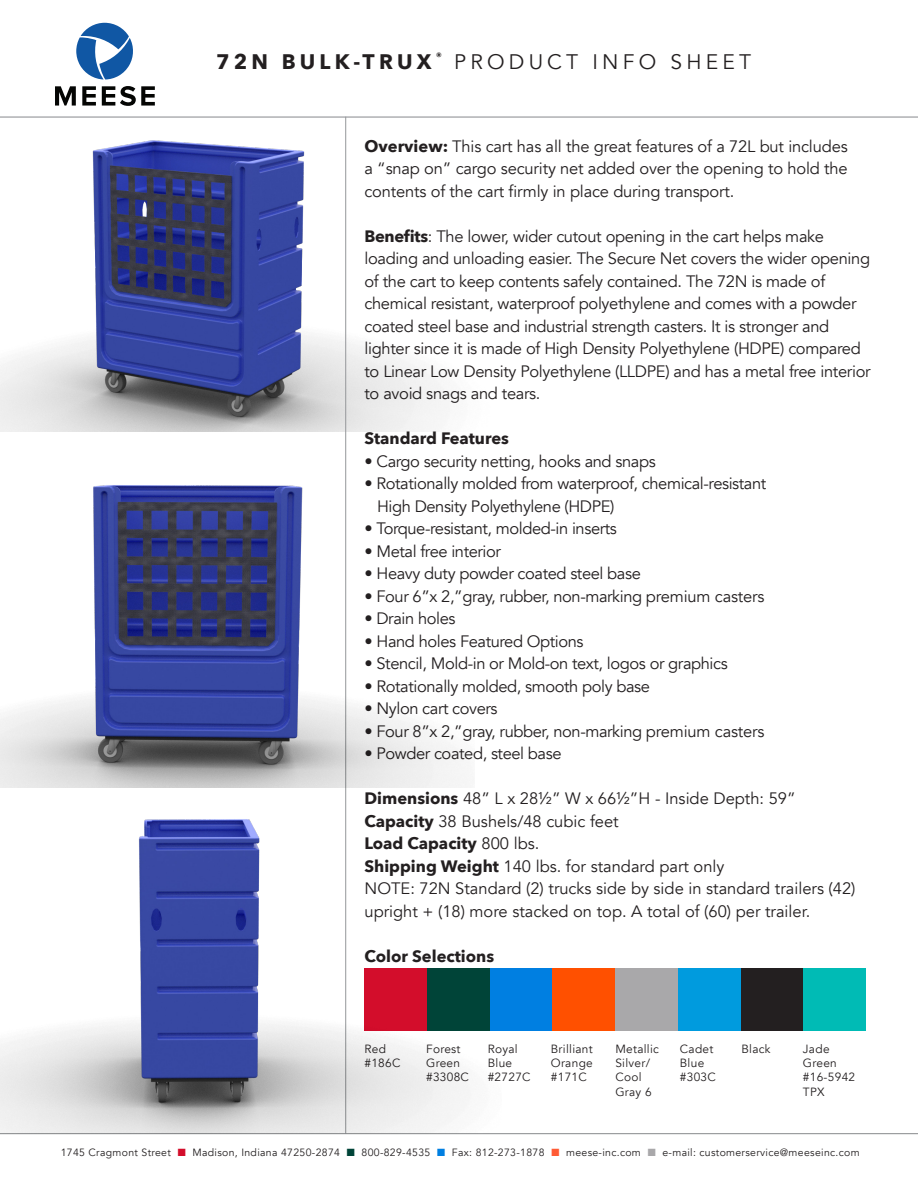
<style>
.page{position:relative;width:918px;height:1188px;background:#fff}
.page>*{position:absolute;margin:0;border:0;box-sizing:border-box;transform-origin:0 0}
.t1{font:21px "Avenir";letter-spacing:.2em;color:#231f20}
.t2{font:16.5px "Avenir";letter-spacing:-.02em;color:#231f20}
.t3{font:16.5px "Avenir";color:#231f20}
.t4{font:700 16.5px "Avenir Next";color:#231f20}
.t5{font:11.85px/14.2px "Avenir";letter-spacing:.025em;color:#231f20}
.t6{font:10.5px "Avenir";letter-spacing:.03em;color:#231f20}
.s1{font-family:"Avenir Next";font-weight:700}
.s2{font-family:"Avenir";font-weight:400}
.s3{color:#d30d2b}
.s4{color:#004438}
.s5{color:#007fe1}
.s6{color:#ff5b35}
.s7{color:#a9a8aa}
</style>
<div class="page">
<img style="left:0;top:119px;width:447px;height:313px">
<hr style="left:0;top:117px;width:918px;height:1px;background:#87898c">
<hr style="left:345px;top:117px;width:1px;height:1017px;background:#95979a">
<div style="left:490px;top:968px;width:63px;height:63px;background:#007fe1"></div>
<div style="left:553px;top:968px;width:62px;height:63px;background:#ff5000"></div>
<div style="left:615px;top:968px;width:63px;height:63px;background:#a9a8aa"></div>
<div style="left:678px;top:968px;width:63px;height:63px;background:#009bde"></div>
<div style="left:741px;top:968px;width:63px;height:63px;background:#231f20"></div>
<div style="left:804px;top:968px;width:62px;height:63px;background:#00bbb5"></div>
<hr style="left:0;top:1133px;width:918px;height:1px;background:#87898c">
<img style="left:0;top:463px;width:466px;height:324px">
<img style="left:0;top:793px;width:490px;height:340px">
<svg style="left:55px;top:86px;width:21px;height:20px"></svg>
<svg style="left:82px;top:86px;width:14px;height:20px"></svg>
<svg style="left:102px;top:86px;width:53px;height:20px"></svg>
<svg style="left:76px;top:23px;width:57px;height:57px"></svg>
<p class="t1" style="left:216px;top:49px;width:537px"><span class="s1">72N BULK-TRUX</span> <sup>®</sup> PRODUCT INFO SHEET</p>
<p class="t2" style="left:364px;top:136px;width:485px"><span class="s1">Overview:</span> This cart has all the great features of a 72L but includes</p>
<p class="t2" style="left:364px;top:159px;width:485px">a “snap on” cargo security net added over the opening to hold the</p>
<p class="t2" style="left:364px;top:181px;width:371px">contents of the cart firmly in place during transport.</p>
<p class="t2" style="left:364px;top:226px;width:461px"><span class="s1">Benefits</span>: The lower, wider cutout opening in the cart helps make</p>
<p class="t2" style="left:364px;top:249px;width:507px">loading and unloading easier. The Secure Net covers the wider opening</p>
<p class="t2" style="left:364px;top:271px;width:462px">of the cart to keep contents safely contained. The 72N is made of</p>
<p class="t2" style="left:364px;top:294px;width:494px">chemical resistant, waterproof polyethylene and comes with a powder</p>
<p class="t2" style="left:364px;top:316px;width:466px">coated steel base and industrial strength casters. It is stronger and</p>
<p class="t2" style="left:364px;top:339px;width:498px">lighter since it is made of High Density Polyethylene (HDPE) compared</p>
<p class="t2" style="left:364px;top:361px;width:508px">to Linear Low Density Polyethylene (LLDPE) and has a metal free interior</p>
<p class="t2" style="left:364px;top:384px;width:178px">to avoid snags and tears.</p>
<p class="t4" style="left:364px;top:424px;width:146px">Standard Features</p>
<p class="t2" style="left:364px;top:451px;width:293px">• Cargo security netting, hooks and snaps</p>
<p class="t2" style="left:364px;top:474px;width:403px">• Rotationally molded from waterproof, chemical-resistant</p>
<p class="t2" style="left:377px;top:496px;width:239px">High Density Polyethylene (HDPE)</p>
<p class="t2" style="left:364px;top:519px;width:254px">• Torque-resistant, molded-in inserts</p>
<p class="t2" style="left:364px;top:541px;width:138px">• Metal free interior</p>
<p class="t2" style="left:364px;top:564px;width:278px">• Heavy duty powder coated steel base</p>
<p class="t2" style="left:364px;top:586px;width:402px">• Four 6”x 2,”gray, rubber, non-marking premium casters</p>
<p class="t2" style="left:364px;top:609px;width:92px">• Drain holes</p>
<p class="t2" style="left:364px;top:631px;width:221px">• Hand holes Featured Options</p>
<p class="t2" style="left:364px;top:654px;width:365px">• Stencil, Mold-in or Mold-on text, logos or graphics</p>
<p class="t2" style="left:364px;top:676px;width:287px">• Rotationally molded, smooth poly base</p>
<p class="t2" style="left:364px;top:699px;width:135px">• Nylon cart covers</p>
<p class="t2" style="left:364px;top:721px;width:402px">• Four 8”x 2,”gray, rubber, non-marking premium casters</p>
<p class="t2" style="left:364px;top:744px;width:199px">• Powder coated, steel base</p>
<p class="t3" style="left:364px;top:789px;width:433px"><span class="s1">Dimensions</span> 48” L x 28½” W x 66½”H - Inside Depth: 59”</p>
<p class="t3" style="left:364px;top:811px;width:256px"><span class="s1">Capacity</span> 38 Bushels/48 cubic feet</p>
<p class="t4" style="left:364px;top:829px;width:176px">Load Capacity <span class="s2">800 lbs.</span></p>
<p class="t3" style="left:364px;top:856px;width:362px"><span class="s1">Shipping Weight</span> 140 lbs. for standard part only</p>
<p class="t3" style="left:364px;top:879px;width:493px">NOTE: 72N Standard (2) trucks side by side in standard trailers (42)</p>
<p class="t3" style="left:364px;top:901px;width:447px">upright + (18) more stacked on top. A total of (60) per trailer.</p>
<p class="t4" style="left:364px;top:941px;width:131px">Color Selections</p>
<p class="t5" style="left:364px;top:1042px;width:23px">Red</p>
<p class="t5" style="left:364px;top:1056px;width:37px">#186C</p>
<p class="t5" style="left:426px;top:1042px;width:36px">Forest</p>
<p class="t5" style="left:426px;top:1056px;width:35px">Green</p>
<p class="t5" style="left:426px;top:1070px;width:44px">#3308C</p>
<p class="t5" style="left:488px;top:1042px;width:32px">Royal</p>
<p class="t5" style="left:488px;top:1056px;width:26px">Blue</p>
<p class="t5" style="left:488px;top:1070px;width:44px">#2727C</p>
<p class="t5" style="left:551px;top:1042px;width:43px">Brilliant</p>
<p class="t5" style="left:551px;top:1056px;width:43px">Orange</p>
<p class="t5" style="left:551px;top:1070px;width:37px">#171C</p>
<p class="t5" style="left:615px;top:1042px;width:45px">Metallic</p>
<p class="t5" style="left:615px;top:1056px;width:36px">Silver/</p>
<p class="t5" style="left:615px;top:1070px;width:28px">Cool</p>
<p class="t5" style="left:615px;top:1085px;width:38px">Gray 6</p>
<p class="t5" style="left:680px;top:1042px;width:35px">Cadet</p>
<p class="t5" style="left:680px;top:1056px;width:26px">Blue</p>
<p class="t5" style="left:680px;top:1070px;width:37px">#303C</p>
<p class="t5" style="left:741px;top:1042px;width:31px">Black</p>
<p class="t5" style="left:803px;top:1042px;width:28px">Jade</p>
<p class="t5" style="left:803px;top:1056px;width:35px">Green</p>
<p class="t5" style="left:803px;top:1070px;width:54px">#16-5942<br>TPX</p>
<p class="t6" style="left:61px;top:1146px;width:800px">1745 Cragmont Street <span class="s3">■</span> Madison, Indiana 47250-2874 <span class="s4">■</span> 800-829-4535 <span class="s5">■</span> Fax: 812-273-1878 <span class="s6">■</span> meese-inc.com <span class="s7">■</span> e-mail: customerservice@meeseinc.com</p>
</div>
